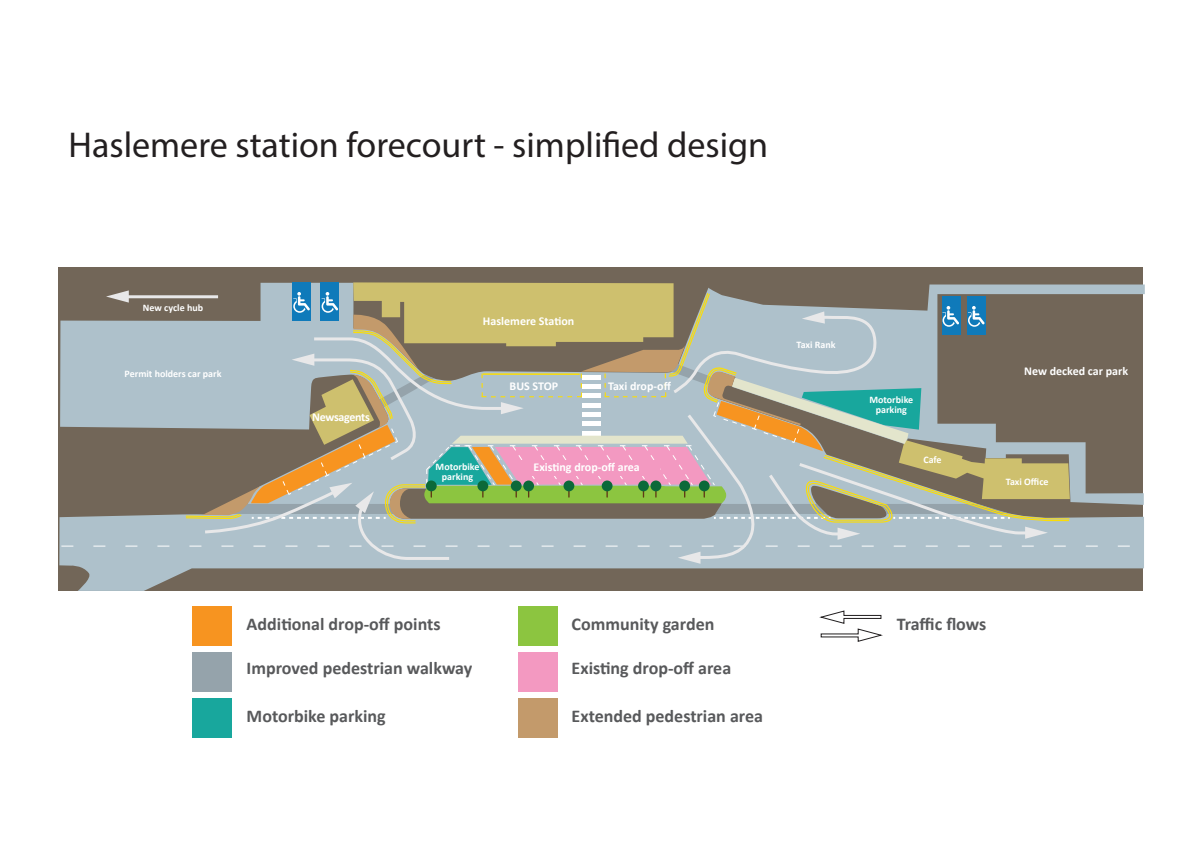
<style>
.page{position:relative;width:1191px;height:842px;background:#fff}
.page>*{position:absolute;margin:0;border:0;box-sizing:border-box;transform-origin:0 0}
.t1{font:36px "Myriad Pro";color:#231f20}
.t2{font:700 18px "Calibri";color:#58595b}
.t3{font:700 12px "Calibri";color:#fff}
.t4{font:700 12px "Calibri";letter-spacing:-.025em;color:#fff}
.t5{font:700 10px/10px "Calibri";color:#fff;text-align:center}
</style>
<div class="page">
<div style="left:192px;top:606px;width:40px;height:40px;background:#f79420"></div>
<div style="left:192px;top:652px;width:40px;height:40px;background:#95a3ab"></div>
<div style="left:192px;top:699px;width:40px;height:39px;background:#18a79d"></div>
<div style="left:518px;top:699px;width:39px;height:39px;background:#c39a6b"></div>
<div style="left:518px;top:606px;width:39px;height:40px;background:#8cc540"></div>
<div style="left:518px;top:652px;width:39px;height:40px;background:#f399c1"></div>
<div style="left:59px;top:267px;width:1084px;height:323px;background:#726658"></div>
<svg style="left:59px;top:284px;width:1085px;height:307px"></svg>
<svg style="left:819px;top:610px;width:64px;height:32px"></svg>
<svg style="left:61px;top:282px;width:1081px;height:282px"></svg>
<h1 class="t1" style="left:69px;top:122px;width:701px">Haslemere station forecourt - simplified design</h1>
<p class="t5" style="left:143px;top:304px;width:62px">New cycle hub</p>
<p class="t5" style="left:125px;top:369px;width:98px">Permit holders car park</p>
<p class="t4" style="left:312px;top:412px;width:59px">Newsagents</p>
<p class="t3" style="left:483px;top:316px;width:93px">Haslemere Station</p>
<p class="t5" style="left:435px;top:463px;width:45px">Motorbike parking</p>
<p class="t3" style="left:509px;top:381px;width:50px">BUS STOP</p>
<p class="t3" style="left:608px;top:381px;width:64px">Taxi drop-off</p>
<p class="t3" style="left:533px;top:462px;width:108px">Existing drop-off area</p>
<p class="t5" style="left:796px;top:341px;width:41px">Taxi Rank</p>
<p class="t5" style="left:869px;top:395px;width:45px">Motorbike parking</p>
<p class="t5" style="left:923px;top:456px;width:20px">Cafe</p>
<p class="t3" style="left:1024px;top:366px;width:105px">New decked car park</p>
<p class="t5" style="left:1005px;top:477px;width:44px">Taxi Office</p>
<p class="t2" style="left:247px;top:616px;width:195px">Additional drop-off points</p>
<p class="t2" style="left:571px;top:616px;width:144px">Community garden</p>
<p class="t2" style="left:897px;top:616px;width:91px">Traffic flows</p>
<p class="t2" style="left:247px;top:661px;width:227px">Improved pedestrian walkway</p>
<p class="t2" style="left:247px;top:709px;width:141px">Motorbike parking</p>
<p class="t2" style="left:571px;top:661px;width:161px">Existing drop-off area</p>
<p class="t2" style="left:571px;top:709px;width:193px">Extended pedestrian area</p>
</div>
